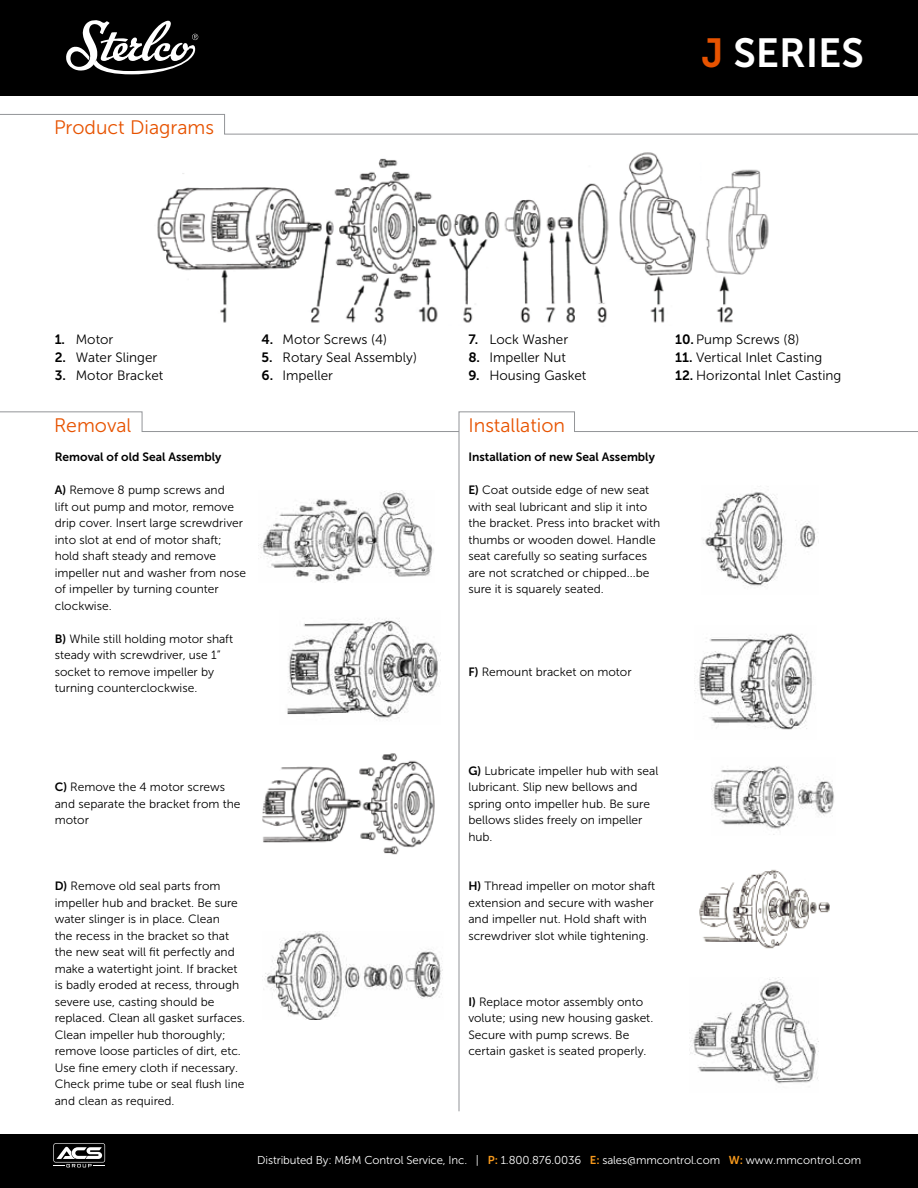
<style>
.page{position:relative;width:918px;height:1188px;background:#fff}
.page>*{position:absolute;margin:0;border:0;box-sizing:border-box;transform-origin:0 0}
.t1{font:40.5px "Museo Sans 700";color:#fff}
.t2{font:19.5px "Museo Sans 300";color:#e75300}
.t3{font:13.5px "Museo Sans 300";color:#000}
.t4{font:12px/16.5px "Museo Sans 300";color:#000}
.t5{font:12px "Museo Sans 700";color:#000}
.t6{font:11.4px "Museo Sans 300";letter-spacing:-.01em;color:#fff}
.s1{color:#e75300}
.s2{font-family:"Museo Sans 700"}
.s3{font-family:"Museo Sans 700";color:#f89a1c}
</style>
<div class="page">
<svg style="left:0;top:114px;width:918px;height:21px"></svg>
<svg style="left:0;top:411px;width:458px;height:21px"></svg>
<svg style="left:458px;top:411px;width:460px;height:701px"></svg>
<div style="left:0;top:0;width:918px;height:95px;background:#000"></div>
<div style="left:0;top:1134px;width:918px;height:54px;background:#000"></div>
<svg style="left:53px;top:1143px;width:52px;height:24px"></svg>
<svg style="left:66px;top:20px;width:132px;height:54px"></svg>
<img style="left:260px;top:490px;width:174px;height:93px">
<img style="left:287px;top:618px;width:153px;height:100px">
<img style="left:262px;top:931px;width:181px;height:89px">
<img style="left:701px;top:485px;width:117px;height:109px">
<img style="left:262px;top:753px;width:173px;height:102px">
<img style="left:694px;top:625px;width:122px;height:114px">
<img style="left:712px;top:758px;width:123px;height:78px">
<img style="left:697px;top:860px;width:133px;height:98px">
<img style="left:690px;top:977px;width:129px;height:116px">
<img style="left:157px;top:152px;width:612px;height:171px">
<h2 class="t2" style="left:54px;top:117px;width:162px">Product Diagrams</h2>
<h1 class="t1" style="left:701px;top:30px;width:164px"><span class="s1">J</span> SERIES</h1>
<p class="t3" style="left:55px;top:333px;width:60px"><span class="s2">1.</span> Motor</p>
<p class="t3" style="left:55px;top:351px;width:104px"><span class="s2">2.</span> Water Slinger</p>
<p class="t3" style="left:55px;top:369px;width:110px"><span class="s2">3.</span> Motor Bracket</p>
<p class="t3" style="left:262px;top:333px;width:127px"><span class="s2">4.</span> Motor Screws (4)</p>
<p class="t3" style="left:262px;top:351px;width:157px"><span class="s2">5.</span> Rotary Seal Assembly)</p>
<p class="t3" style="left:262px;top:369px;width:73px"><span class="s2">6.</span> Impeller</p>
<p class="t3" style="left:468px;top:333px;width:101px"><span class="s2">7.</span> Lock Washer</p>
<p class="t3" style="left:468px;top:350px;width:99px"><span class="s2">8.</span> Impeller Nut</p>
<p class="t3" style="left:468px;top:368px;width:119px"><span class="s2">9.</span> Housing Gasket</p>
<h2 class="t2" style="left:54px;top:415px;width:79px">Removal</h2>
<h2 class="t2" style="left:468px;top:415px;width:98px">Installation</h2>
<p class="t5" style="left:55px;top:450px;width:168px">Removal of old Seal Assembly</p>
<p class="t4" style="left:55px;top:482px;width:193px"><span class="s2">A)</span> Remove 8 pump screws and<br>lift out pump and motor, remove drip cover. Insert large screwdriver into slot at end of motor shaft; hold shaft steady and remove impeller nut and washer from nose of impeller by turning counter clockwise.</p>
<p class="t4" style="left:55px;top:630px;width:180px"><span class="s2">B)</span> While still holding motor shaft steady with screwdriver, use 1” socket to remove impeller by turning counterclockwise.</p>
<p class="t5" style="left:468px;top:450px;width:188px">Installation of new Seal Assembly</p>
<p class="t4" style="left:468px;top:482px;width:193px"><span class="s2">E)</span> Coat outside edge of new seat with seal lubricant and slip it into the bracket. Press into bracket with thumbs or wooden dowel. Handle seat carefully so seating surfaces are not scratched or chipped...be sure it is squarely seated.</p>
<p class="t4" style="left:468px;top:663px;width:165px"><span class="s2">F)</span> Remount bracket on motor</p>
<p class="t3" style="left:675px;top:332px;width:126px"><span class="s2">10.</span> Pump Screws (8)</p>
<p class="t3" style="left:675px;top:350px;width:149px"><span class="s2">11.</span> Vertical Inlet Casting</p>
<p class="t3" style="left:675px;top:368px;width:168px"><span class="s2">12.</span> Horizontal Inlet Casting</p>
<p class="t4" style="left:55px;top:779px;width:187px"><span class="s2">C)</span> Remove the 4 motor screws and separate the bracket from the motor</p>
<p class="t4" style="left:55px;top:878px;width:192px"><span class="s2">D)</span> Remove old seal parts from impeller hub and bracket. Be sure water slinger is in place. Clean<br>the recess in the bracket so that the new seat will fit perfectly and make a watertight joint. If bracket is badly eroded at recess, through severe use, casting should be replaced. Clean all gasket surfaces.<br>Clean impeller hub thoroughly; remove loose particles of dirt, etc.<br>Use fine emery cloth if necessary.<br>Check prime tube or seal flush line and clean as required.</p>
<p class="t4" style="left:468px;top:762px;width:192px"><span class="s2">G)</span> Lubricate impeller hub with seal lubricant. Slip new bellows and spring onto impeller hub. Be sure bellows slides freely on impeller hub.</p>
<p class="t4" style="left:468px;top:878px;width:188px"><span class="s2">H)</span> Thread impeller on motor shaft extension and secure with washer and impeller nut. Hold shaft with screwdriver slot while tightening.</p>
<p class="t4" style="left:468px;top:993px;width:186px"><span class="s2">I)</span> Replace motor assembly onto volute; using new housing gasket.<br>Secure with pump screws. Be certain gasket is seated properly.</p>
<p class="t6" style="left:257px;top:1154px;width:606px">Distributed By: M&amp;M Control Service, Inc. | <span class="s3">P:</span> 1.800.876.0036 <span class="s3">E:</span> sales@mmcontrol.com <span class="s3">W:</span> www.mmcontrol.com</p>
</div>
